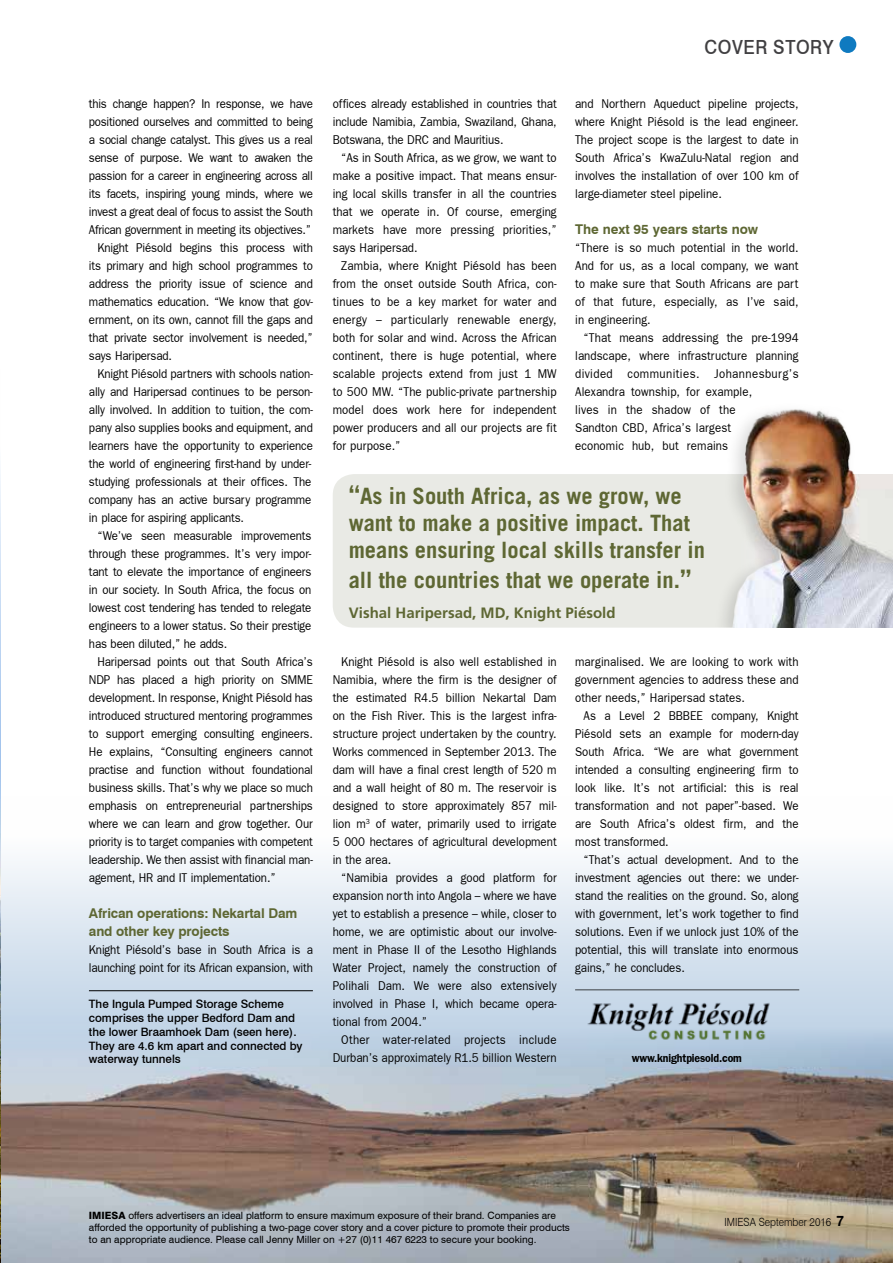
<style>
.page{position:relative;width:893px;height:1263px;background:#fff}
.page>*{position:absolute;margin:0;border:0;box-sizing:border-box;transform-origin:0 0}
.t1{font:700 22.5px/27px "Trade Gothic";color:#5e6733}
.t2{font:500 19.5px "Swiss 721 BT";letter-spacing:.03em;color:#414042;scale:.9 1}
.t3{font:700 15px "Frutiger";color:#5e6733}
.t4{font:700 13.5px/18px "Swiss 721 BT";letter-spacing:-.01em;color:#5e6733}
.t5{font:12.75px/18px "Frankfurt Gothic Plain";letter-spacing:-.01em;color:#000;text-align:justify;scale:.9 1}
.t6{font:12.75px/18px "Frankfurt Gothic Plain";letter-spacing:.01em;color:#000;scale:.9 1}
.t7{font:12.75px/18px "Frankfurt Gothic Plain";letter-spacing:.015em;color:#000;text-align:right;scale:.9 1}
.t8{font:700 11.7px "Frankfurt Gothic";letter-spacing:-.01em;color:#000;scale:.9 1}
.t9{font:500 11.55px/13.8px "Swiss 721 BT";color:#000}
.t10{font:300 11.25px "Swiss 721 BT";color:#000;scale:.9 1}
.t11{font:10.05px/12px "Swiss 721 BT";color:#000}
.s1{font-size:25.5px}
.s2{font-weight:800}
.s3{font-weight:700;font-size:15px}
</style>
<div class="page">
<svg style="left:1px;top:860px;width:892px;height:155px"></svg>
<img style="left:1px;top:1015px;width:892px;height:248px">
<hr style="left:0;top:370px;width:1px;height:893px;background:#95bbea">
<img style="left:0;top:747px;width:1px;height:516px">
<div style="left:839px;top:36px;width:17px;height:17px;background:#0f7ac0;border-radius:50%"></div>
<div style="left:333px;top:474px;width:379px;height:154px;background:#e9eae5"></div>
<div style="left:712px;top:400px;width:181px;height:228px;background:#000;opacity:.15"></div>
<img style="left:721px;top:400px;width:172px;height:228px">
<hr style="left:575px;top:989px;width:224px;height:1px;background:#000">
<img style="left:584px;top:999px;width:191px;height:45px">
<hr style="left:89px;top:990px;width:224px;height:1px;background:#000">
<p class="t5" style="left:89px;top:94px;width:250px">this change happen? In response, we have</p>
<p class="t5" style="left:89px;top:112px;width:250px">positioned ourselves and committed to being</p>
<p class="t5" style="left:89px;top:130px;width:250px">a social change catalyst. This gives us a real</p>
<p class="t5" style="left:89px;top:148px;width:250px">sense of purpose. We want to awaken the</p>
<p class="t5" style="left:89px;top:166px;width:250px">passion for a career in engineering across all</p>
<p class="t5" style="left:89px;top:184px;width:250px">its facets, inspiring young minds, where we</p>
<p class="t5" style="left:89px;top:202px;width:250px">invest a great deal of focus to assist the South</p>
<p class="t5" style="left:89px;top:220px;width:248px">African government in meeting its objectives.”</p>
<p class="t5" style="left:97px;top:238px;width:241px">Knight Piésold begins this process with</p>
<p class="t5" style="left:89px;top:256px;width:250px">its primary and high school programmes to</p>
<p class="t5" style="left:89px;top:274px;width:250px">address the priority issue of science and</p>
<p class="t5" style="left:89px;top:292px;width:250px">mathematics education. “We know that gov-</p>
<p class="t5" style="left:89px;top:310px;width:250px">ernment, on its own, cannot fill the gaps and</p>
<p class="t5" style="left:89px;top:328px;width:250px">that private sector involvement is needed,”</p>
<p class="t5" style="left:89px;top:346px;width:94px">says Haripersad.</p>
<p class="t5" style="left:97px;top:364px;width:241px">Knight Piésold partners with schools nation-</p>
<p class="t5" style="left:89px;top:382px;width:250px">ally and Haripersad continues to be person-</p>
<p class="t5" style="left:89px;top:400px;width:250px">ally involved. In addition to tuition, the com-</p>
<p class="t5" style="left:89px;top:418px;width:250px">pany also supplies books and equipment, and</p>
<p class="t5" style="left:89px;top:436px;width:250px">learners have the opportunity to experience</p>
<p class="t5" style="left:89px;top:454px;width:249px">the world of engineering first-hand by under-</p>
<p class="t5" style="left:89px;top:472px;width:249px">studying professionals at their offices. The</p>
<p class="t5" style="left:89px;top:490px;width:249px">company has an active bursary programme</p>
<p class="t5" style="left:89px;top:508px;width:174px">in place for aspiring applicants.</p>
<p class="t5" style="left:97px;top:526px;width:239px">“We’ve seen measurable improvements</p>
<p class="t5" style="left:89px;top:544px;width:249px">through these programmes. It’s very impor-</p>
<p class="t5" style="left:89px;top:562px;width:249px">tant to elevate the importance of engineers</p>
<p class="t5" style="left:89px;top:580px;width:249px">in our society. In South Africa, the focus on</p>
<p class="t5" style="left:89px;top:598px;width:249px">lowest cost tendering has tended to relegate</p>
<p class="t5" style="left:89px;top:616px;width:249px">engineers to a lower status. So their prestige</p>
<p class="t5" style="left:89px;top:634px;width:155px">has been diluted,” he adds.</p>
<p class="t5" style="left:97px;top:652px;width:241px">Haripersad points out that South Africa’s</p>
<p class="t5" style="left:89px;top:670px;width:250px">NDP has placed a high priority on SMME</p>
<p class="t5" style="left:89px;top:688px;width:250px">development. In response, Knight Piésold has</p>
<p class="t5" style="left:89px;top:706px;width:250px">introduced structured mentoring programmes</p>
<p class="t5" style="left:89px;top:724px;width:250px">to support emerging consulting engineers.</p>
<p class="t5" style="left:89px;top:742px;width:250px">He explains, “Consulting engineers cannot</p>
<p class="t5" style="left:89px;top:760px;width:250px">practise and function without foundational</p>
<p class="t5" style="left:89px;top:778px;width:250px">business skills. That’s why we place so much</p>
<p class="t5" style="left:89px;top:797px;width:250px">emphasis on entrepreneurial partnerships</p>
<p class="t5" style="left:89px;top:815px;width:250px">where we can learn and grow together. Our</p>
<p class="t5" style="left:89px;top:833px;width:250px">priority is to target companies with competent</p>
<p class="t5" style="left:89px;top:851px;width:250px">leadership. We then assist with financial man-</p>
<p class="t5" style="left:89px;top:869px;width:209px">agement, HR and IT implementation.”</p>
<p class="t4" style="left:89px;top:904px;width:210px">African operations: Nekartal Dam and other key projects</p>
<p class="t5" style="left:89px;top:940px;width:250px">Knight Piésold’s base in South Africa is a launching point for its African expansion, with</p>
<p class="t9" style="left:89px;top:997px;width:215px">The Ingula Pumped Storage Scheme comprises the upper Bedford Dam and the lower Braamhoek Dam (seen here).<br>They are 4.6 km apart and connected by waterway tunnels</p>
<p class="t5" style="left:333px;top:94px;width:250px">offices already established in countries that include Namibia, Zambia, Swaziland, Ghana, Botswana, the DRC and Mauritius.</p>
<p class="t5" style="left:333px;top:148px;width:250px;text-indent:9px">“As in South Africa, as we grow, we want to make a positive impact. That means ensur&shy;ing local skills transfer in all the countries that we operate in. Of course, emerging markets have more pressing priorities,” says Haripersad.</p>
<p class="t5" style="left:333px;top:256px;width:250px;text-indent:9px">Zambia, where Knight Piésold has been from the onset outside South Africa, con&shy;tinues to be a key market for water and energy – particularly renewable energy, both for solar and wind. Across the African continent, there is huge potential, where scalable projects extend from just 1 MW to 500 MW. “The public-private partnership model does work here for independent power producers and all our projects are fit for purpose.”</p>
<h2 class="t2" style="left:705px;top:35px;width:145px">cover story</h2>
<p class="t5" style="left:575px;top:94px;width:250px">and Northern Aqueduct pipeline projects, where Knight Piésold is the lead engineer.<br>The project scope is the largest to date in South Africa’s KwaZulu-Natal region and involves the installation of over 100 km of large-diameter steel pipeline.</p>
<p class="t4" style="left:575px;top:220px;width:185px">The next 95 years starts now</p>
<p class="t5" style="left:575px;top:238px;width:250px">“There is so much potential in the world.<br>And for us, as a local company, we want to make sure that South Africans are part of that future, especially, as I’ve said, in engineering.</p>
<p class="t6" style="left:575px;top:328px;width:250px;text-indent:9px">“That means addressing the pre-1994 landscape, where infrastructure planning divided communities. Johannesburg’s Alexandra township, for example,<br>lives in the shadow of the<br>Sandton CBD, Africa’s largest<br>economic hub, but remains</p>
<h1 class="t1" style="left:349px;top:482px;width:358px"><span class="s1">“</span>As in South Africa, as we grow, we want to make a positive impact. That means ensuring local skills transfer in</h1>
<h1 class="t1" style="left:349px;top:566px;width:344px">all the countries that we operate in.<span class="s1">”</span></h1>
<p class="t3" style="left:349px;top:604px;width:268px">Vishal Haripersad, MD, Knight Piésold</p>
<p class="t5" style="left:333px;top:652px;width:250px;text-indent:9px">Knight Piésold is also well established in Namibia, where the firm is the designer of the estimated R4.5 billion Nekartal Dam on the Fish River. This is the largest infra&shy;structure project undertaken by the country.<br>Works commenced in September 2013. The dam will have a final crest length of 520 m and a wall height of 80 m. The reservoir is designed to store approximately 857 mil&shy;lion m<sup>3</sup> of water, primarily used to irrigate 5 000 hectares of agricultural development in the area.</p>
<p class="t5" style="left:333px;top:868px;width:250px;text-indent:9px">“Namibia provides a good platform for expansion north into Angola – where we have yet to establish a presence – while, closer to home, we are optimistic about our involve&shy;ment in Phase II of the Lesotho Highlands Water Project, namely the construction of Polihali Dam. We were also extensively involved in Phase I, which became opera&shy;tional from 2004.”</p>
<p class="t7" style="left:333px;top:1030px;width:250px">Other water-related projects include<br>Durban’s approximately R1.5 billion Western</p>
<p class="t5" style="left:575px;top:652px;width:250px">marginalised. We are looking to work with government agencies to address these and other needs,” Haripersad states.</p>
<p class="t5" style="left:575px;top:706px;width:250px;text-indent:9px">As a Level 2 BBBEE company, Knight Piésold sets an example for modern-day South Africa. “We are what government intended a consulting engineering firm to look like. It’s not artificial: this is real transformation and not paper”-based. We are South Africa’s oldest firm, and the most transformed.</p>
<p class="t5" style="left:575px;top:850px;width:250px;text-indent:9px">“That’s actual development. And to the investment agencies out there: we under&shy;stand the realities on the ground. So, along with government, let’s work together to find solutions. Even if we unlock just 10% of the potential, this will translate into enormous gains,” he concludes.</p>
<p class="t8" style="left:632px;top:1051px;width:124px">www.knightpiesold.com</p>
<p class="t11" style="left:89px;top:1209px;width:482px"><span class="s2">IMIESA</span> offers advertisers an ideal platform to ensure maximum exposure of their brand. Companies are afforded the opportunity of publishing a two-page cover story and a cover picture to promote their products to an appropriate audience. Please call Jenny Miller on +27 (0)11 467 6223 to secure your booking.</p>
<p class="t10" style="left:724px;top:1215px;width:135px">IMIESA September 2016 <span class="s3">7</span></p>
</div>
